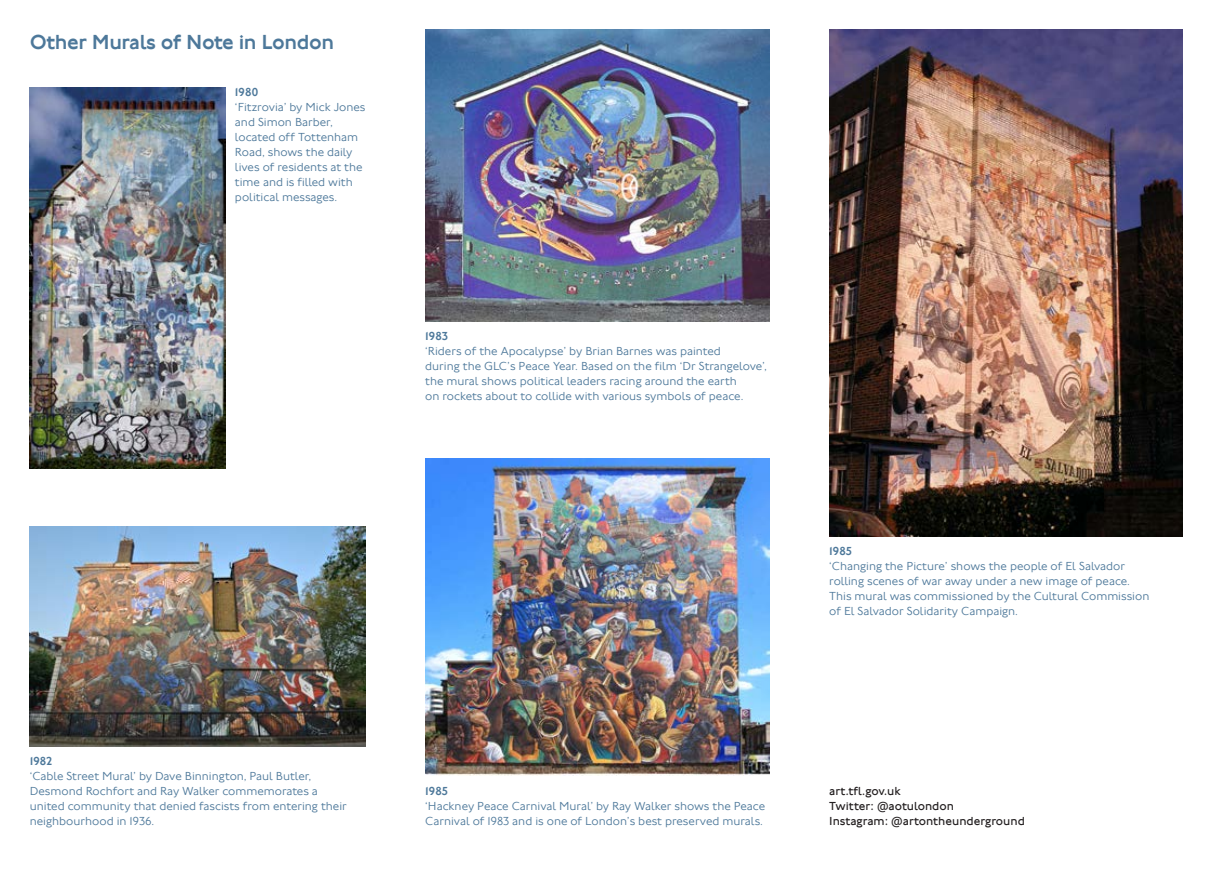
<style>
.page{position:relative;width:1212px;height:893px;background:#fff}
.page>*{position:absolute;margin:0;border:0;box-sizing:border-box;transform-origin:0 0}
.t1{font:500 21px "Johnston 100";letter-spacing:-.02em;color:#4d789a}
.t2{font:300 12px/15px "Johnston 100";color:#4d789a}
.t3{font:12px/15px "Johnston 100";color:#231f20}
.t4{font:500 12px "Johnston 100";color:#4d789a}
</style>
<div class="page">
<img style="left:30px;top:88px;width:195px;height:380px">
<img style="left:425px;top:458px;width:345px;height:318px">
<img style="left:425px;top:29px;width:345px;height:292px">
<img style="left:29px;top:527px;width:337px;height:219px">
<img style="left:829px;top:30px;width:353px;height:507px">
<h1 class="t1" style="left:30px;top:30px;width:306px">Other Murals of Note in London</h1>
<p class="t4" style="left:235px;top:86px;width:25px">1980</p>
<p class="t2" style="left:235px;top:100px;width:132px">‘Fitzrovia’ by Mick Jones and Simon Barber, located off Tottenham<br>Road, shows the daily lives of residents at the time and is filled with political messages.</p>
<p class="t4" style="left:425px;top:329px;width:24px">1983</p>
<p class="t2" style="left:425px;top:344px;width:343px">‘Riders of the Apocalypse’ by Brian Barnes was painted<br>during the GLC’s Peace Year. Based on the film ‘Dr Strangelove’, the mural shows political leaders racing around the earth<br>on rockets about to collide with various symbols of peace.</p>
<p class="t4" style="left:30px;top:754px;width:24px">1982</p>
<p class="t2" style="left:30px;top:769px;width:318px">‘Cable Street Mural’ by Dave Binnington, Paul Butler, Desmond Rochfort and Ray Walker commemorates a united community that denied fascists from entering their neighbourhood in 1936.</p>
<p class="t4" style="left:425px;top:784px;width:24px">1985</p>
<p class="t2" style="left:425px;top:799px;width:341px">‘Hackney Peace Carnival Mural’ by Ray Walker shows the Peace<br>Carnival of 1983 and is one of London’s best preserved murals.</p>
<p class="t4" style="left:829px;top:545px;width:24px">1985</p>
<p class="t2" style="left:829px;top:559px;width:322px">‘Changing the Picture’ shows the people of El Salvador rolling scenes of war away under a new image of peace.<br>This mural was commissioned by the Cultural Commission of El Salvador Solidarity Campaign.</p>
<p class="t3" style="left:829px;top:784px;width:197px">art.tfl.gov.uk<br>Twitter: @aotulondon<br>Instagram: @artontheunderground</p>
</div>
